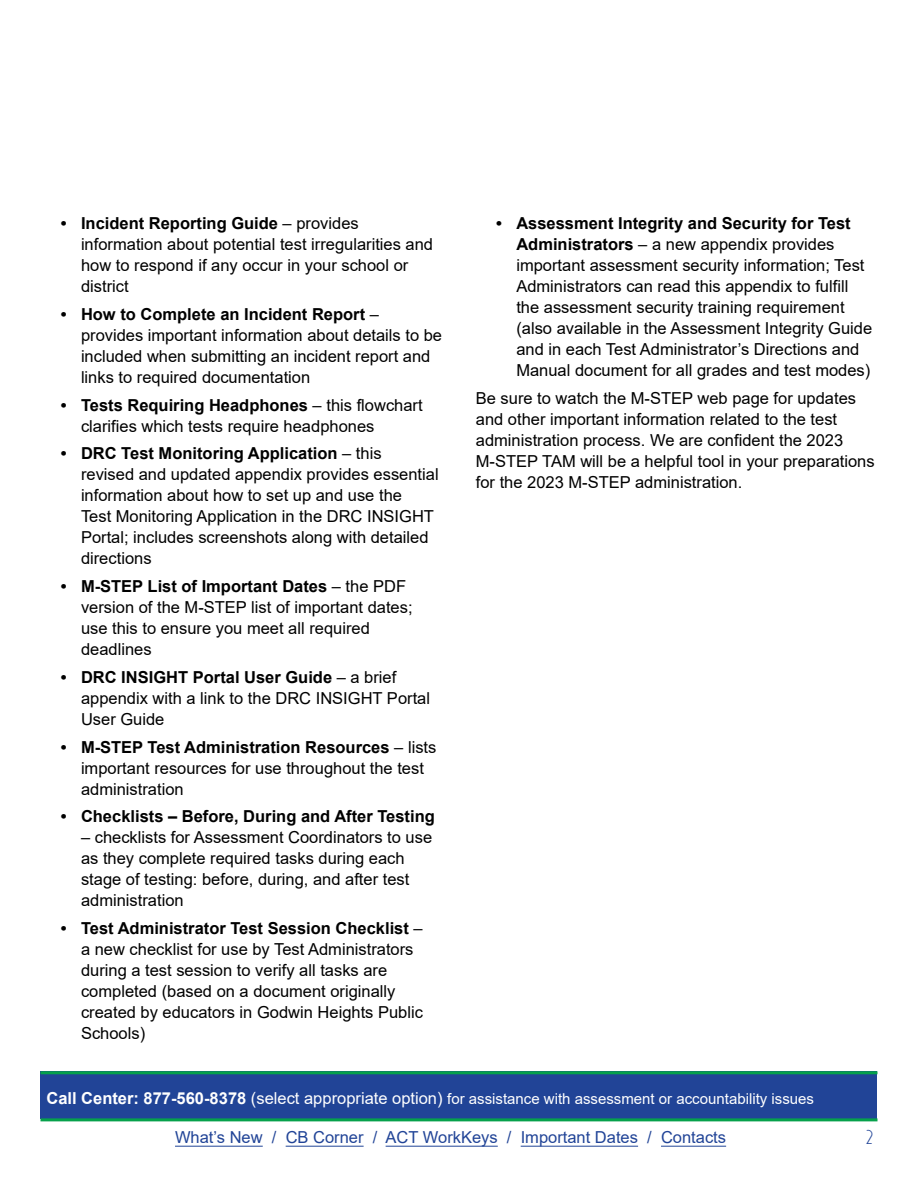
<style>
.page{position:relative;width:918px;height:1188px;background:#fff}
.page>*{position:absolute;margin:0;border:0;box-sizing:border-box;transform-origin:0 0}
.t1{font:16.5px/21px "Arial";color:#000}
.t2{font:16.5px "Arial";color:#214497}
.t3{font:700 16.5px "Arial";color:#000}
.t4{font:16.5px "Time Burner";color:#214497}
.t5{font:15px "Arial";color:#fff}
.s1{font-weight:700}
.s2{font-weight:700;font-size:16.5px}
.s3{font-size:16.5px}
</style>
<div class="page">
<div style="left:40px;top:1071px;width:838px;height:47px;background:#214497"></div>
<hr style="left:40px;top:1071px;width:838px;height:3px;background:#06a14b">
<hr style="left:40px;top:1118px;width:838px;height:3px;background:#06a14b">
<hr style="left:175px;top:1146px;width:88px;height:1px;background:#214497">
<hr style="left:286px;top:1146px;width:78px;height:1px;background:#214497">
<hr style="left:386px;top:1146px;width:112px;height:1px;background:#214497">
<hr style="left:521px;top:1146px;width:117px;height:1px;background:#214497">
<hr style="left:661px;top:1146px;width:65px;height:1px;background:#214497">
<p class="t1" style="left:81px;top:213px;width:354px;text-indent:-20px"><span class="s1">• Incident Reporting Guide</span> – provides information about potential test irregularities and how to respond if any occur in your school or district</p>
<p class="t1" style="left:81px;top:303px;width:363px;text-indent:-20px"><span class="s1">• How to Complete an Incident Report</span> – provides important information about details to be included when submitting an incident report and links to required documentation</p>
<p class="t1" style="left:81px;top:394px;width:343px;text-indent:-20px"><span class="s1">• Tests Requiring Headphones</span> – this flowchart clarifies which tests require headphones</p>
<p class="t1" style="left:81px;top:443px;width:359px;text-indent:-20px"><span class="s1">• DRC Test Monitoring Application</span> – this revised and updated appendix provides essential information about how to set up and use the<br>Test Monitoring Application in the DRC INSIGHT Portal; includes screenshots along with detailed directions</p>
<p class="t1" style="left:81px;top:576px;width:333px;text-indent:-20px"><span class="s1">• M-STEP List of Important Dates</span> – the PDF version of the M-STEP list of important dates; use this to ensure you meet all required deadlines</p>
<p class="t1" style="left:81px;top:667px;width:351px;text-indent:-20px"><span class="s1">• DRC INSIGHT Portal User Guide</span> – a brief appendix with a link to the DRC INSIGHT Portal<br>User Guide</p>
<p class="t1" style="left:81px;top:736px;width:357px;text-indent:-20px"><span class="s1">• M-STEP Test Administration Resources</span> – lists important resources for use throughout the test administration</p>
<p class="t3" style="left:61px;top:805px;width:376px">• Checklists – Before, During and After Testing</p>
<p class="t1" style="left:81px;top:827px;width:353px">– checklists for Assessment Coordinators to use as they complete required tasks during each stage of testing: before, during, and after test administration</p>
<p class="t1" style="left:81px;top:918px;width:344px;text-indent:-20px"><span class="s1">• Test Administrator Test Session Checklist</span> – a new checklist for use by Test Administrators during a test session to verify all tasks are completed (based on a document originally created by educators in Godwin Heights Public Schools)</p>
<p class="t1" style="left:516px;top:213px;width:357px;text-indent:-20px"><span class="s1">• Assessment Integrity and Security for Test Administrators</span> – a new appendix provides important assessment security information; Test Administrators can read this appendix to fulfill the assessment security training requirement (also available in the Assessment Integrity Guide and in each Test Administrator’s Directions and Manual document for all grades and test modes)</p>
<p class="t1" style="left:476px;top:388px;width:400px">Be sure to watch the M-STEP web page for updates and other important information related to the test administration process. We are confident the 2023<br>M-STEP TAM will be a helpful tool in your preparations for the 2023 M-STEP administration.</p>
<p class="t5" style="left:46px;top:1088px;width:769px"><span class="s2">Call Center: 877-560-8378</span> <span class="s3">(select appropriate option)</span> for assistance with assessment or accountability issues</p>
<p class="t2" style="left:175px;top:1126px;width:553px">What’s New / CB Corner / ACT WorkKeys / Important Dates / Contacts</p>
<p class="t4" style="left:866px;top:1129px;width:9px">2</p>
</div>
